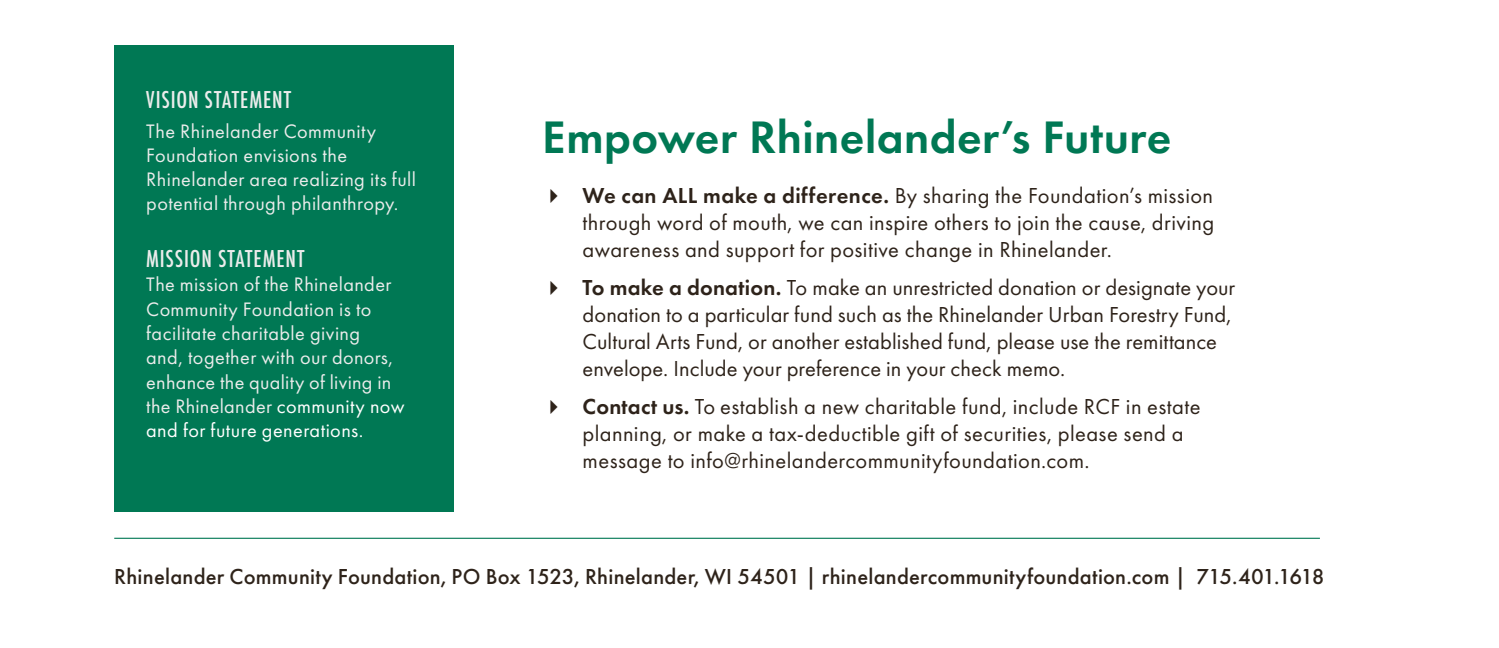
<style>
.page{position:relative;width:1499px;height:648px;background:#fff}
.page>*{position:absolute;margin:0;border:0;box-sizing:border-box;transform-origin:0 0}
.t1{font:600 47.25px "Futura PT";letter-spacing:.01em;color:#007854}
.t2{font:22.5px/27px "Futura PT";letter-spacing:.01em;color:#2e231a}
.t3{font:500 22.5px "Futura PT";letter-spacing:.01em;color:#2e231a}
.t4{font:500 condensed 22.5px "Futura";letter-spacing:.04em;color:#ebeceb}
.t5{font:20.25px/24.3px "Futura PT";letter-spacing:.02em;color:#ebeceb}
.s1{color:#fff}
.s2{font-weight:600}
</style>
<div class="page">
<hr style="left:114px;top:538px;width:1205px;height:1px;background:#007854">
<div style="left:114px;top:45px;width:339px;height:467px;background:#007854"></div>
<p class="t4" style="left:146px;top:86px;width:146px">VISION STATEMENT</p>
<p class="t5" style="left:146px;top:119px;width:271px">The Rhinelander Community<br>Foundation envisions the<br>Rhinelander area realizing its full potential through philanthropy.</p>
<p class="t4" style="left:146px;top:244px;width:160px">MISSION STATEMENT</p>
<p class="t5" style="left:146px;top:272px;width:260px">The mission of the Rhinelander<br>Community Foundation is to facilitate charitable giving<br>and, together with our donors, enhance the quality of living in the Rhinelander <span class="s1">community now and for future generations.</span></p>
<p class="t1" style="left:542px;top:108px;width:631px">Empower Rhinelander’s Future</p>
<p class="t2" style="left:582px;top:182px;width:633px;text-align:justify"><span class="s2">We can ALL make a difference.</span> By sharing the Foundation’s mission through word of mouth, we can inspire others to join the cause, driving awareness and support for positive change in Rhinelander.</p>
<p class="t2" style="left:582px;top:274px;width:654px"><span class="s2">To make a donation.</span> To make an unrestricted donation or designate your donation to a particular fund such as the Rhinelander Urban Forestry Fund, Cultural Arts Fund, or another established fund, please use the remittance envelope. Include your preference in your check memo.</p>
<p class="t2" style="left:582px;top:393px;width:619px"><span class="s2">Contact us.</span> To establish a new charitable fund, include RCF in estate planning, or make a tax-deductible gift of securities, please send a message to info@rhinelandercommunityfoundation.com.</p>
<p class="t3" style="left:114px;top:563px;width:1212px">Rhinelander Community Foundation, PO Box 1523, Rhinelander, WI 54501 | rhinelandercommunityfoundation.com | 715.401.1618</p>
</div>
